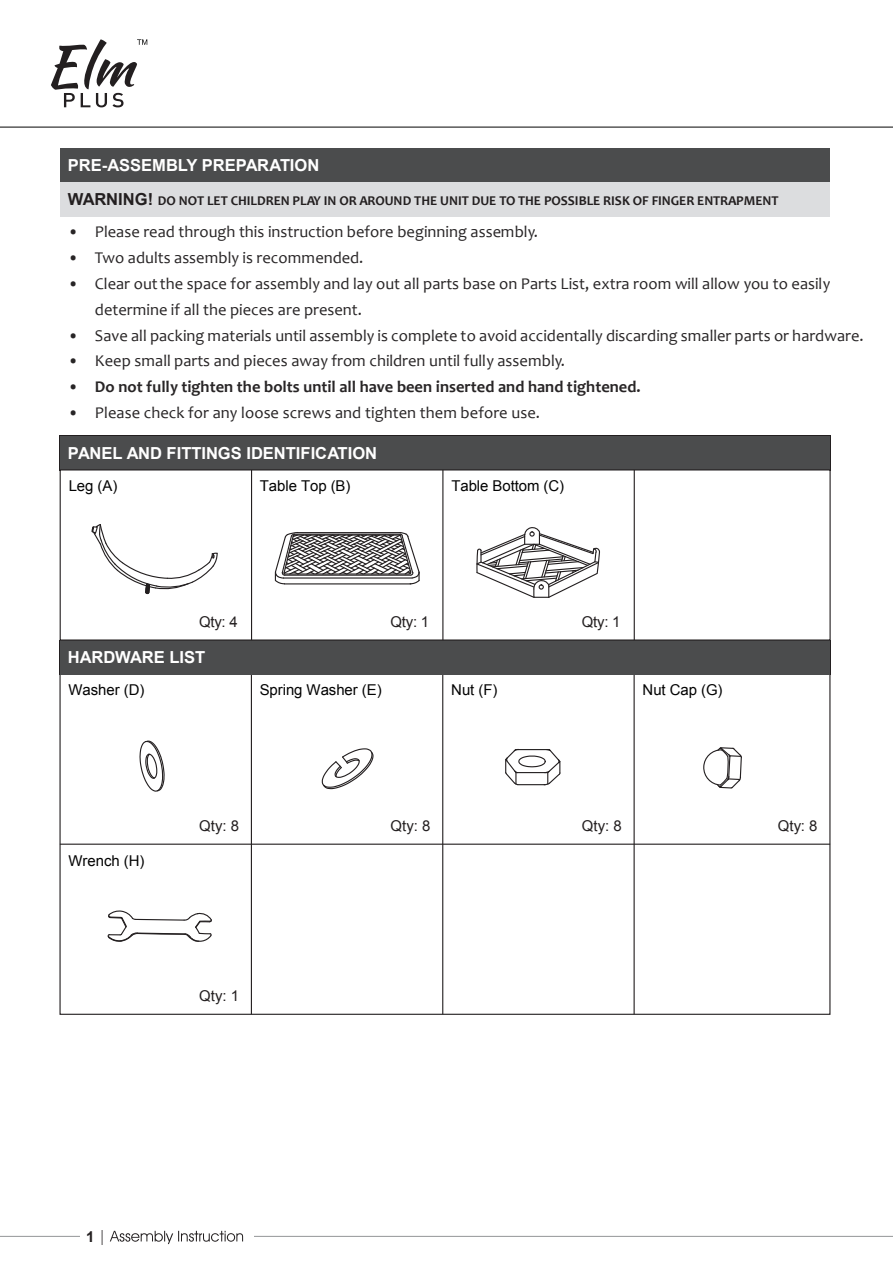
<style>
.page{position:relative;width:893px;height:1263px;background:#fff}
.page>*{position:absolute;margin:0;border:0;box-sizing:border-box;transform-origin:0 0}
.t1{font:16.5px/26px "Candara";color:#282526}
.t2{font:700 16.5px "Candara";color:#282526}
.t3{font:700 16.5px "Arial";letter-spacing:-.005em;color:#fff}
.t4{font:15px "Arial";letter-spacing:-.005em;color:#030303}
.t5{font:15px "Arial";letter-spacing:.005em;color:#231f20}
.t6{font:700 15px "Arial";color:#231f20}
.t7{font:700 13.5px "Candara";letter-spacing:-.005em;color:#231f20}
.s1{font-family:"Arial";font-size:16.5px}
.s2{font-weight:400}
</style>
<div class="page">
<hr style="left:0;top:127px;width:893px;height:1px;background:#050504">
<hr style="left:0;top:1236px;width:893px;height:1px;background:#939598">
<div style="left:80px;top:1215px;width:174px;height:43px;background:#fff"></div>
<svg style="left:102px;top:1230px;width:141px;height:15px"></svg>
<svg style="left:51px;top:39px;width:96px;height:68px"></svg>
<hr style="left:60px;top:844px;width:770px;height:1px;background:#231f20">
<hr style="left:442px;top:674px;width:1px;height:340px;background:#231f20">
<hr style="left:634px;top:674px;width:1px;height:340px;background:#231f20">
<hr style="left:251px;top:674px;width:1px;height:340px;background:#231f20">
<div style="left:60px;top:640px;width:770px;height:34px;background:#4b4c4d"></div>
<hr style="left:59px;top:640px;width:1px;height:34px;background:#231f20">
<hr style="left:830px;top:640px;width:1px;height:34px;background:#231f20">
<svg style="left:139px;top:740px;width:26px;height:52px"></svg>
<svg style="left:321px;top:748px;width:53px;height:42px"></svg>
<svg style="left:505px;top:748px;width:56px;height:38px"></svg>
<svg style="left:703px;top:747px;width:39px;height:42px"></svg>
<svg style="left:107px;top:910px;width:105px;height:32px"></svg>
<div style="left:60px;top:148px;width:769px;height:34px;background:#4b4c4d"></div>
<div style="left:60px;top:182px;width:769px;height:34px;background:#dcdddf"></div>
<div style="left:60px;top:436px;width:770px;height:34px;background:#4b4c4d"></div>
<hr style="left:60px;top:435px;width:770px;height:1px;background:#231f20">
<hr style="left:59px;top:436px;width:1px;height:34px;background:#231f20">
<hr style="left:830px;top:436px;width:1px;height:34px;background:#231f20">
<div style="left:60px;top:469px;width:771px;height:172px;border:1px solid #231f20"></div>
<hr style="left:442px;top:470px;width:1px;height:170px;background:#231f20">
<hr style="left:634px;top:470px;width:1px;height:170px;background:#231f20">
<hr style="left:251px;top:470px;width:1px;height:170px;background:#231f20">
<svg style="left:91px;top:524px;width:127px;height:71px"></svg>
<svg style="left:274px;top:532px;width:146px;height:53px"></svg>
<svg style="left:476px;top:527px;width:124px;height:71px"></svg>
<p class="t3" style="left:68px;top:155px;width:253px">PRE-ASSEMBLY PREPARATION</p>
<p class="t7" style="left:68px;top:193px;width:712px"><span class="s1">WARNING!</span> DO NOT LET CHILDREN PLAY IN OR AROUND THE UNIT DUE TO THE POSSIBLE RISK OF FINGER ENTRAPMENT</p>
<p class="t1" style="left:68px;top:219px;width:472px">• Please read through this instruction before beginning assembly.</p>
<p class="t1" style="left:68px;top:244px;width:297px">• Two adults assembly is recommended.</p>
<p class="t1" style="left:95px;top:270px;width:737px;text-indent:-27px">• Clear out the space for assembly and lay out all parts base on Parts List, extra room will allow you to easily determine if all the pieces are present.</p>
<p class="t1" style="left:68px;top:322px;width:797px">• Save all packing materials until assembly is complete to avoid accidentally discarding smaller parts or hardware.</p>
<p class="t1" style="left:68px;top:348px;width:498px">• Keep small parts and pieces away from children until fully assembly.</p>
<p class="t2" style="left:68px;top:376px;width:574px"><span class="s2">•</span> Do not fully tighten the bolts until all have been inserted and hand tightened.</p>
<p class="t1" style="left:68px;top:400px;width:474px">• Please check for any loose screws and tighten them before use.</p>
<p class="t3" style="left:68px;top:442px;width:311px">PANEL AND FITTINGS IDENTIFICATION</p>
<p class="t4" style="left:69px;top:476px;width:50px">Leg (A)</p>
<p class="t4" style="left:260px;top:476px;width:92px">Table Top (B)</p>
<p class="t4" style="left:451px;top:476px;width:114px">Table Bottom (C)</p>
<p class="t5" style="left:199px;top:612px;width:40px">Qty: 4</p>
<p class="t5" style="left:391px;top:612px;width:40px">Qty: 1</p>
<p class="t5" style="left:582px;top:612px;width:40px">Qty: 1</p>
<p class="t3" style="left:68px;top:646px;width:139px">HARDWARE LIST</p>
<p class="t4" style="left:69px;top:680px;width:77px">Washer (D)</p>
<p class="t4" style="left:260px;top:680px;width:123px">Spring Washer (E)</p>
<p class="t4" style="left:451px;top:680px;width:48px">Nut (F)</p>
<p class="t4" style="left:643px;top:680px;width:81px">Nut Cap (G)</p>
<p class="t4" style="left:69px;top:850px;width:77px">Wrench (H)</p>
<p class="t5" style="left:199px;top:816px;width:41px">Qty: 8</p>
<p class="t5" style="left:391px;top:816px;width:41px">Qty: 8</p>
<p class="t5" style="left:199px;top:986px;width:41px">Qty: 1</p>
<p class="t6" style="left:86px;top:1227px;width:10px">1</p>
<p class="t5" style="left:582px;top:816px;width:41px">Qty: 8</p>
<p class="t5" style="left:778px;top:816px;width:41px">Qty: 8</p>
</div>
